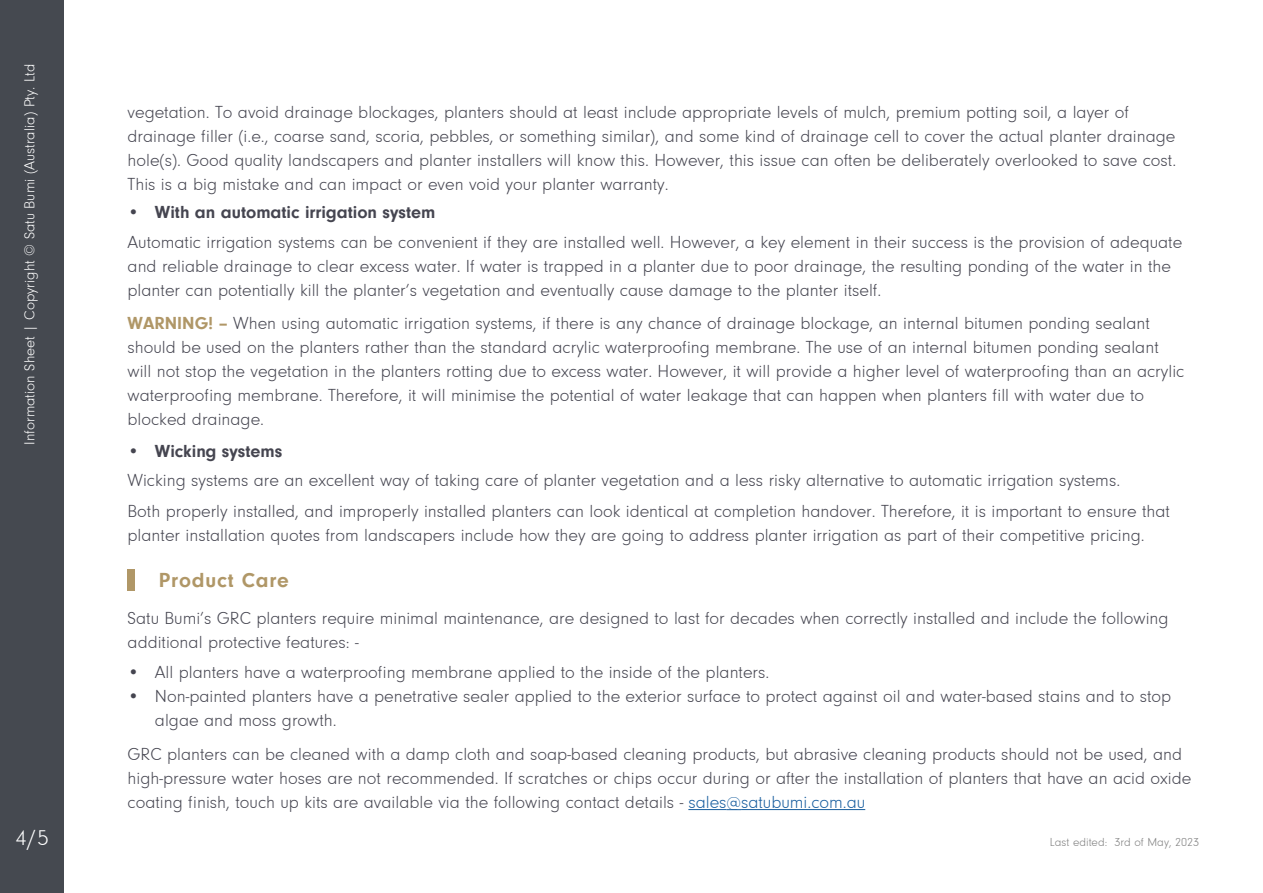
<style>
.page{position:relative;width:1263px;height:893px;background:#fff}
.page>*{position:absolute;margin:0;border:0;box-sizing:border-box;transform-origin:0 0}
.t1{font:300 22.5px "Neuzeit Gro";color:#fff}
.t2{font:700 21px "Neuzeit Gro";letter-spacing:.04em;color:#b09767}
.t3{font:300 18px/24px "Neuzeit Gro";color:#454550}
.t4{font:700 18px "Neuzeit Gro";color:#454550}
.t5{font:300 15px "Neuzeit Gro";color:#fff}
.t6{font:300 12px "Neuzeit Gro";color:#7f7f7f}
.s1{font-weight:700;color:#b09767}
.s2{font-weight:700}
.s3{color:#175d9e}
.s4{font-family:"Gilroy";color:#175d9e}
</style>
<div class="page">
<div style="left:0;top:0;width:64px;height:893px;background:#454950"></div>
<div style="left:128px;top:569px;width:7px;height:22px;background:#b09767"></div>
<hr style="left:688px;top:809px;width:38px;height:1px;background:#175d9e">
<svg style="left:726px;top:809px;width:15px;height:1px"></svg>
<hr style="left:741px;top:809px;width:124px;height:1px;background:#175d9e">
<p class="t5" style="left:22px;top:445px;width:383px;rotate:-90deg">Information Sheet | Copyright © Satu Bumi (Australia) Pty. Ltd</p>
<p class="t3" style="left:128px;top:100px;width:1050px">vegetation. To avoid drainage blockages, planters should at least include appropriate levels of mulch, premium potting soil, a layer of drainage filler (i.e., coarse sand, scoria, pebbles, or something similar), and some kind of drainage cell to cover the actual planter drainage hole(s). Good quality landscapers and planter installers will know this. However, this issue can often be deliberately overlooked to save cost.</p>
<p class="t3" style="left:128px;top:172px;width:543px">This is a big mistake and can impact or even void your planter warranty.</p>
<p class="t4" style="left:128px;top:202px;width:14px">•</p>
<p class="t4" style="left:155px;top:202px;width:282px">With an automatic irrigation system</p>
<p class="t3" style="left:128px;top:230px;width:1056px">Automatic irrigation systems can be convenient if they are installed well. However, a key element in their success is the provision of adequate and reliable drainage to clear excess water. If water is trapped in a planter due to poor drainage, the resulting ponding of the water in the planter can potentially kill the planter’s vegetation and eventually cause damage to the planter itself.</p>
<p class="t3" style="left:128px;top:312px;width:1058px"><span class="s1">WARNING! –</span> When using automatic irrigation systems, if there is any chance of drainage blockage, an internal bitumen ponding sealant should be used on the planters rather than the standard acrylic waterproofing membrane. The use of an internal bitumen ponding sealant will not stop the vegetation in the planters rotting due to excess water. However, it will provide a higher level of waterproofing than an acrylic waterproofing membrane. Therefore, it will minimise the potential of water leakage that can happen when planters fill with water due to blocked drainage.</p>
<p class="t3" style="left:128px;top:436px;width:994px;line-height:29.2px"><span class="s2">• Wicking systems<br></span>Wicking systems are an excellent way of taking care of planter vegetation and a less risky alternative to automatic irrigation systems.</p>
<p class="t3" style="left:128px;top:499px;width:1044px">Both properly installed, and improperly installed planters can look identical at completion handover. Therefore, it is important to ensure that planter installation quotes from landscapers include how they are going to address planter irrigation as part of their competitive pricing.</p>
<p class="t2" style="left:159px;top:568px;width:132px">Product Care</p>
<p class="t3" style="left:128px;top:607px;width:1042px">Satu Bumi’s GRC planters require minimal maintenance, are designed to last for decades when correctly installed and include the following additional protective features: -</p>
<p class="t4" style="left:128px;top:662px;width:14px">•</p>
<p class="t4" style="left:128px;top:686px;width:14px">•</p>
<p class="t3" style="left:155px;top:661px;width:616px">All planters have a waterproofing membrane applied to the inside of the planters.</p>
<p class="t3" style="left:155px;top:685px;width:1018px">Non-painted planters have a penetrative sealer applied to the exterior surface to protect against oil and water-based stains and to stop algae and moss growth.</p>
<p class="t3" style="left:128px;top:742px;width:1065px">GRC planters can be cleaned with a damp cloth and soap-based cleaning products, but abrasive cleaning products should not be used, and high-pressure water hoses are not recommended. If scratches or chips occur during or after the installation of planters that have an acid oxide coating finish, touch up kits are available via the following contact details - <span class="s3">sales</span><span class="s4">@</span><span class="s3">satubumi.com.au</span></p>
<p class="t1" style="left:16px;top:826px;width:35px">4/5</p>
<p class="t6" style="left:1050px;top:835px;width:151px">Last edited: 3rd of May, 2023</p>
</div>
